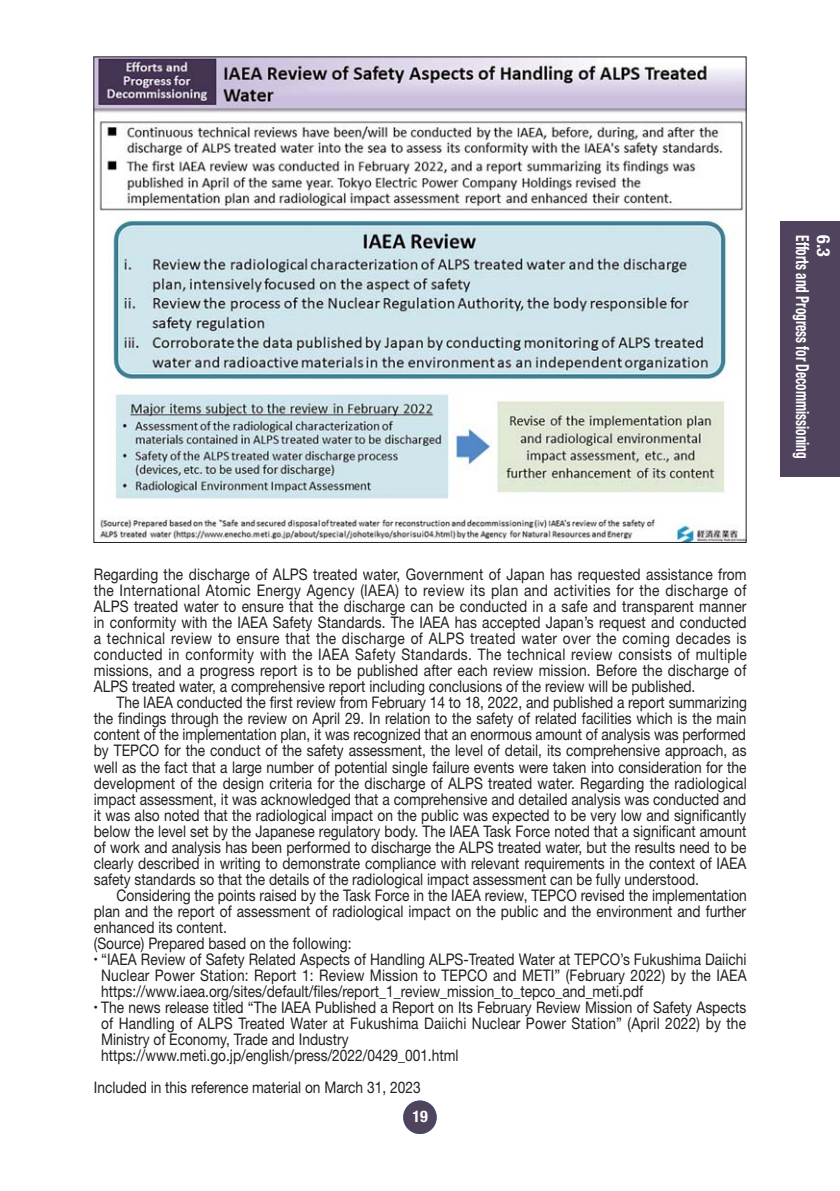
<style>
.page{position:relative;width:840px;height:1191px;background:#fff}
.page>*{position:absolute;margin:0;border:0;box-sizing:border-box;transform-origin:0 0}
.t1{font:700 condensed 18px "Helvetica Neue LT Std";color:#fff;scale:.74 1}
.t2{font:700 condensed 18px "Helvetica Neue LT Std";color:#fff}
.t3{font:16px/16px "Helvetica Neue LT Std";color:#231f20;text-align:justify;scale:.86 1}
.t4{font:700 condensed 16px "Helvetica Neue LT Std";color:#fff}
</style>
<div class="page">
<img style="left:96px;top:59px;width:648px;height:481px">
<div style="left:403px;top:1100px;width:33px;height:34px;background:#50435e;border-radius:50%"></div>
<div style="left:780px;top:221px;width:59px;height:255px;background:#50435e"></div>
<p class="t3" style="left:94px;top:568px;width:760px">Regarding the discharge of ALPS treated water, Government of Japan has requested assistance from the International Atomic Energy Agency (IAEA) to review its plan and activities for the discharge of ALPS treated water to ensure that the discharge can be conducted in a safe and transparent manner in conformity with the IAEA Safety Standards. The IAEA has accepted Japan’s request and conducted a technical review to ensure that the discharge of ALPS treated water over the coming decades is conducted in conformity with the IAEA Safety Standards. The technical review consists of multiple missions, and a progress report is to be published after each review mission. Before the discharge of ALPS treated water, a comprehensive report including conclusions of the review will be published.</p>
<p class="t3" style="left:94px;top:696px;width:760px;text-indent:23px">The IAEA conducted the first review from February 14 to 18, 2022, and published a report summarizing the findings through the review on April 29. In relation to the safety of related facilities which is the main content of the implementation plan, it was recognized that an enormous amount of analysis was performed by TEPCO for the conduct of the safety assessment, the level of detail, its comprehensive approach, as well as the fact that a large number of potential single failure events were taken into consideration for the development of the design criteria for the discharge of ALPS treated water. Regarding the radiological impact assessment, it was acknowledged that a comprehensive and detailed analysis was conducted and it was also noted that the radiological impact on the public was expected to be very low and significantly below the level set by the Japanese regulatory body. The IAEA Task Force noted that a significant amount of work and analysis has been performed to discharge the ALPS treated water, but the results need to be clearly described in writing to demonstrate compliance with relevant requirements in the context of IAEA safety standards so that the details of the radiological impact assessment can be fully understood.</p>
<p class="t3" style="left:94px;top:888px;width:760px;text-align:left;text-indent:23px">Considering the points raised by the Task Force in the IAEA review, TEPCO revised the implementation plan and the report of assessment of radiological impact on the public and the environment and further enhanced its content.<br>(Source) Prepared based on the following:</p>
<p class="t3" style="left:101px;top:952px;width:751px;text-indent:-7px"><sup>•</sup> “IAEA Review of Safety Related Aspects of Handling ALPS-Treated Water at TEPCO’s Fukushima Daiichi Nuclear Power Station: Report 1: Review Mission to TEPCO and METI” (February 2022) by the IAEA https://www.iaea.org/sites/default/files/report_1_review_mission_to_tepco_and_meti.pdf</p>
<p class="t3" style="left:101px;top:1000px;width:751px;text-align:left;text-indent:-7px"><sup>•</sup> The news release titled “The IAEA Published a Report on Its February Review Mission of Safety Aspects of Handling of ALPS Treated Water at Fukushima Daiichi Nuclear Power Station” (April 2022) by the Ministry of Economy, Trade and Industry<br>https://www.meti.go.jp/english/press/2022/0429_001.html</p>
<p class="t3" style="left:94px;top:1080px;width:381px">Included in this reference material on March 31, 2023</p>
<p class="t4" style="left:412px;top:1110px;width:17px">19</p>
<p class="t1" style="left:808px;top:235px;width:303px;rotate:90deg">Efforts and Progress for Decommissioning</p>
<p class="t2" style="left:829px;top:235px;width:23px;rotate:90deg">6.3</p>
</div>
